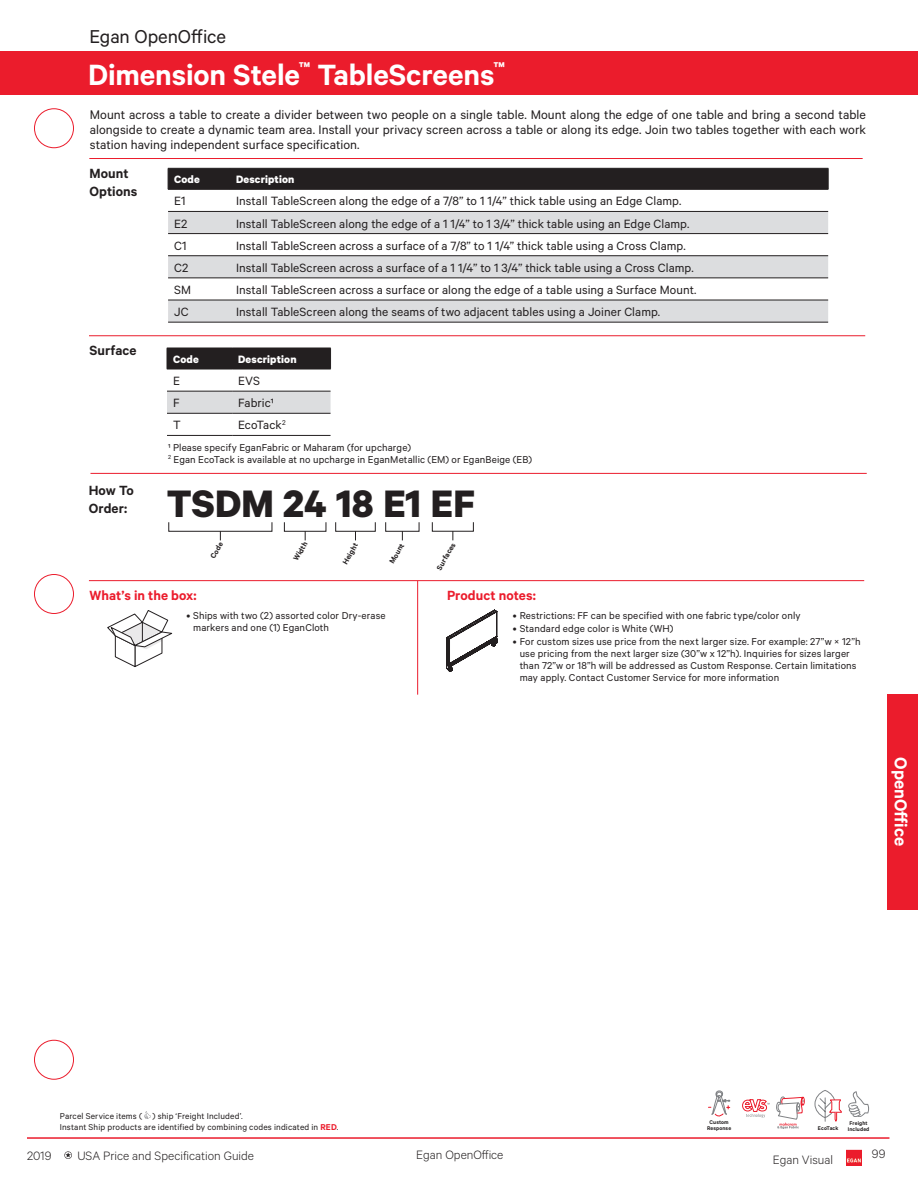
<style>
.page{position:relative;width:918px;height:1188px;background:#fff}
.page>*{position:absolute;margin:0;border:0;box-sizing:border-box;transform-origin:0 0}
.t1{font:700 43.05px "Calibre";color:#231f20}
.TOC_Heading{font:600 33px "Calibre";letter-spacing:-.005em;color:#fff}
.TOC_Heading-2{font:21px "Calibre";letter-spacing:-.005em;color:#231f20}
.t2{font:600 19.5px "Calibre";color:#fff}
.Body_8pt_Book{font:600 15px/18px "Calibre";letter-spacing:.005em;color:#231f20}
.Body_6pt_book_-_smal{font:600 15px "Calibre";letter-spacing:.005em;color:#eb1c2c}
.Body_8pt_Book-2{font:14.1px/15px "Calibre";letter-spacing:.005em;color:#231f20;text-align:justify}
.t3{font:300 13.65px "Calibre";color:#231f20}
.Body_8pt_Book-3{font:13.5px "Calibre";letter-spacing:.005em;color:#231f20}
.Title_8pt_Heavy{font:700 12px "Calibre";letter-spacing:.015em;color:#fff}
.Body_8pt_Book-4{font:11.25px/12px "Calibre";letter-spacing:.01em;color:#231f20}
.t4{font:9.6px/10.8px "Calibre";letter-spacing:.015em;color:#231f20}
.Code_Caption_5pt_Hea{font:600 8.25px "Calibre";color:#231f20}
.Body_8pt_Book-5{font:600 6px/5.4px "Calibre";letter-spacing:.02em;color:#231f20;text-align:center}
.s1{font-weight:600;color:#eb1c2c}
</style>
<div class="page">
<div style="left:0;top:51px;width:918px;height:44px;background:#eb1c2c"></div>
<div style="left:887px;top:694px;width:31px;height:216px;background:#eb1c2c"></div>
<hr style="left:27px;top:1137px;width:862px;height:2px;background:#eb1c2c">
<svg style="left:144px;top:1111px;width:6px;height:8px"></svg>
<img style="left:846px;top:1150px;width:16px;height:16px">
<hr style="left:89px;top:580px;width:775px;height:1px;background:#eb1c2c">
<svg style="left:107px;top:610px;width:65px;height:57px"></svg>
<hr style="left:417px;top:581px;width:1px;height:114px;background:#eb1c2c">
<hr style="left:89px;top:335px;width:776px;height:1px;background:#eb1c2c">
<hr style="left:90px;top:473px;width:777px;height:1px;background:#eb1c2c">
<svg style="left:168px;top:212px;width:660px;height:110px;fill:#dcdddf"></svg>
<hr style="left:168px;top:189px;width:62px;height:1px;background:#231f20">
<div style="left:168px;top:168px;width:661px;height:21px;background:#231f20"></div>
<hr style="left:230px;top:189px;width:598px;height:1px;background:#231f20">
<hr style="left:168px;top:211px;width:62px;height:1px;background:#231f20">
<hr style="left:230px;top:211px;width:598px;height:1px;background:#231f20">
<hr style="left:168px;top:233px;width:62px;height:1px;background:#231f20">
<hr style="left:230px;top:233px;width:598px;height:1px;background:#231f20">
<hr style="left:168px;top:255px;width:62px;height:1px;background:#231f20">
<hr style="left:230px;top:255px;width:598px;height:1px;background:#231f20">
<hr style="left:168px;top:278px;width:62px;height:1px;background:#231f20">
<hr style="left:230px;top:278px;width:598px;height:1px;background:#231f20">
<hr style="left:168px;top:300px;width:62px;height:1px;background:#231f20">
<hr style="left:168px;top:322px;width:62px;height:1px;background:#231f20">
<hr style="left:230px;top:300px;width:598px;height:1px;background:#231f20">
<hr style="left:230px;top:322px;width:598px;height:1px;background:#231f20">
<div style="left:167px;top:392px;width:164px;height:21px;background:#dcdddf"></div>
<hr style="left:167px;top:369px;width:65px;height:1px;background:#231f20">
<div style="left:167px;top:348px;width:164px;height:21px;background:#231f20"></div>
<hr style="left:232px;top:369px;width:99px;height:1px;background:#231f20">
<hr style="left:167px;top:391px;width:65px;height:1px;background:#231f20">
<hr style="left:232px;top:391px;width:99px;height:1px;background:#231f20">
<hr style="left:167px;top:413px;width:65px;height:1px;background:#231f20">
<hr style="left:167px;top:435px;width:65px;height:1px;background:#231f20">
<hr style="left:232px;top:413px;width:99px;height:1px;background:#231f20">
<hr style="left:232px;top:435px;width:99px;height:1px;background:#231f20">
<hr style="left:89px;top:158px;width:774px;height:1px;background:#eb1c2c">
<svg style="left:446px;top:610px;width:51px;height:61px"></svg>
<div style="left:168px;top:522px;width:104px;height:10px;border:1px solid #231f20"></div>
<div style="left:284px;top:522px;width:42px;height:10px;border:1px solid #231f20"></div>
<div style="left:335px;top:522px;width:41px;height:10px;border:1px solid #231f20"></div>
<div style="left:385px;top:522px;width:34px;height:10px;border:1px solid #231f20"></div>
<div style="left:432px;top:522px;width:42px;height:10px;border:1px solid #231f20"></div>
<svg style="left:742px;top:1099px;width:28px;height:19px"></svg>
<svg style="left:776px;top:1097px;width:29px;height:32px"></svg>
<svg style="left:815px;top:1090px;width:27px;height:32px"></svg>
<svg style="left:708px;top:1091px;width:22px;height:25px"></svg>
<svg style="left:848px;top:1091px;width:21px;height:26px"></svg>
<svg style="left:64px;top:1151px;width:8px;height:8px"></svg>
<div style="left:34px;top:108px;width:40px;height:40px;border:1px solid #eb1c2c;border-radius:50%"></div>
<div style="left:34px;top:574px;width:40px;height:40px;border:1px solid #eb1c2c;border-radius:50%"></div>
<div style="left:34px;top:1040px;width:40px;height:40px;border:1px solid #eb1c2c;border-radius:50%"></div>
<p class="TOC_Heading-2" style="left:90px;top:24px;width:138px">Egan OpenOffice</p>
<p class="TOC_Heading" style="left:88px;top:55px;width:418px">Dimension Stele<sup>™</sup> TableScreens<sup>™</sup></p>
<p class="Body_8pt_Book-2" style="left:90px;top:106px;width:778px">Mount across a table to create a divider between two people on a single table. Mount along the edge of one table and bring a second table alongside to create a dynamic team area. Install your privacy screen across a table or along its edge. Join two tables together with each work station having independent surface specification.</p>
<p class="Body_8pt_Book" style="left:90px;top:164px;width:49px">Mount<br>Options</p>
<p class="Body_8pt_Book" style="left:90px;top:341px;width:49px">Surface</p>
<p class="Body_8pt_Book" style="left:89px;top:481px;width:47px">How To<br>Order:</p>
<p class="Title_8pt_Heavy" style="left:174px;top:172px;width:27px">Code</p>
<p class="Title_8pt_Heavy" style="left:236px;top:172px;width:60px">Description</p>
<p class="Body_8pt_Book-3" style="left:174px;top:193px;width:13px">E1</p>
<p class="Body_8pt_Book-3" style="left:236px;top:193px;width:447px">Install TableScreen along the edge of a 7/8” to 1 1/4” thick table using an Edge Clamp.</p>
<p class="Body_8pt_Book-3" style="left:174px;top:216px;width:15px">E2</p>
<p class="Body_8pt_Book-3" style="left:236px;top:216px;width:455px">Install TableScreen along the edge of a 1 1/4” to 1 3/4” thick table using an Edge Clamp.</p>
<p class="Body_8pt_Book-3" style="left:174px;top:238px;width:14px">C1</p>
<p class="Body_8pt_Book-3" style="left:236px;top:238px;width:451px">Install TableScreen across a surface of a 7/8” to 1 1/4” thick table using a Cross Clamp.</p>
<p class="Body_8pt_Book-3" style="left:174px;top:260px;width:16px">C2</p>
<p class="Body_8pt_Book-3" style="left:236px;top:260px;width:459px">Install TableScreen across a surface of a 1 1/4” to 1 3/4” thick table using a Cross Clamp.</p>
<p class="Body_8pt_Book-3" style="left:174px;top:282px;width:18px">SM</p>
<p class="Body_8pt_Book-3" style="left:236px;top:282px;width:462px">Install TableScreen across a surface or along the edge of a table using a Surface Mount.</p>
<p class="Body_8pt_Book-3" style="left:174px;top:304px;width:16px">JC</p>
<p class="Body_8pt_Book-3" style="left:236px;top:304px;width:426px">Install TableScreen along the seams of two adjacent tables using a Joiner Clamp.</p>
<p class="Title_8pt_Heavy" style="left:173px;top:352px;width:27px">Code</p>
<p class="Title_8pt_Heavy" style="left:238px;top:352px;width:60px">Description</p>
<p class="Body_8pt_Book-3" style="left:173px;top:373px;width:8px">E</p>
<p class="Body_8pt_Book-3" style="left:238px;top:373px;width:23px">EVS</p>
<p class="Body_8pt_Book-3" style="left:173px;top:395px;width:8px">F</p>
<p class="Body_8pt_Book-3" style="left:238px;top:395px;width:37px">Fabric¹</p>
<p class="Body_8pt_Book-3" style="left:173px;top:417px;width:9px">T</p>
<p class="Body_8pt_Book-3" style="left:238px;top:417px;width:49px">EcoTack<sup>2</sup></p>
<p class="Body_8pt_Book-4" style="left:168px;top:441px;width:365px">¹ Please specify EganFabric or Maharam (for upcharge)<br><sup>2</sup> Egan EcoTack is available at no upcharge in EganMetallic (EM) or EganBeige (EB)</p>
<p class="t1" style="left:167px;top:477px;width:310px">TSDM 24 18 E1 EF</p>
<p class="Code_Caption_5pt_Hea" style="left:208px;top:556px;width:19px;rotate:-60deg">Code</p>
<p class="Code_Caption_5pt_Hea" style="left:291px;top:557px;width:22px;rotate:-60deg">Width</p>
<p class="Code_Caption_5pt_Hea" style="left:340px;top:561px;width:25px;rotate:-60deg">Height</p>
<p class="Code_Caption_5pt_Hea" style="left:387px;top:560px;width:24px;rotate:-60deg">Mount</p>
<p class="Code_Caption_5pt_Hea" style="left:434px;top:567px;width:32px;rotate:-60deg">Surfaces</p>
<p class="Body_6pt_book_-_smal" style="left:90px;top:587px;width:109px">What’s in the box:</p>
<p class="Body_6pt_book_-_smal" style="left:447px;top:587px;width:90px">Product notes:</p>
<p class="Body_8pt_Book-4" style="left:193px;top:609px;width:194px;text-indent:-7px">• Ships with two (2) assorted color Dry-erase markers and one (1) EganCloth</p>
<p class="Body_8pt_Book-4" style="left:513px;top:609px;width:289px">• Restrictions: FF can be specified with one fabric type/color only</p>
<p class="Body_8pt_Book-4" style="left:513px;top:622px;width:162px">• Standard edge color is White (WH)</p>
<p class="Body_8pt_Book-4" style="left:520px;top:635px;width:342px;text-indent:-7px">• For custom sizes use price from the next larger size. For example: 27”w × 12”h use pricing from the next larger size (30”w x 12”h). Inquiries for sizes larger than 72”w or 18”h will be addressed as Custom Response. Certain limitations may apply. Contact Customer Service for more information</p>
<h3 class="t2" style="left:913px;top:757px;width:90px;rotate:90deg">OpenOffice</h3>
<p class="t4" style="left:60px;top:1110px;width:280px">Parcel Service items ( ) ship ‘Freight Included’.<br>Instant Ship products are identified by combining codes indicated in <span class="s1">RED</span>.</p>
<p class="t3" style="left:27px;top:1148px;width:26px">2019</p>
<p class="t3" style="left:77px;top:1148px;width:178px">USA Price and Specification Guide</p>
<p class="t3" style="left:416px;top:1146px;width:89px">Egan OpenOffice</p>
<p class="Body_8pt_Book-5" style="left:707px;top:1120px;width:26px">Custom<br>Response</p>
<p class="Body_8pt_Book-5" style="left:848px;top:1120px;width:23px;text-align:left">Freight<br>Included</p>
<p class="Body_8pt_Book-5" style="left:818px;top:1125px;width:22px">EcoTack</p>
<p class="t3" style="left:773px;top:1152px;width:62px">Egan Visual</p>
<p class="t3" style="left:872px;top:1146px;width:15px">99</p>
</div>
